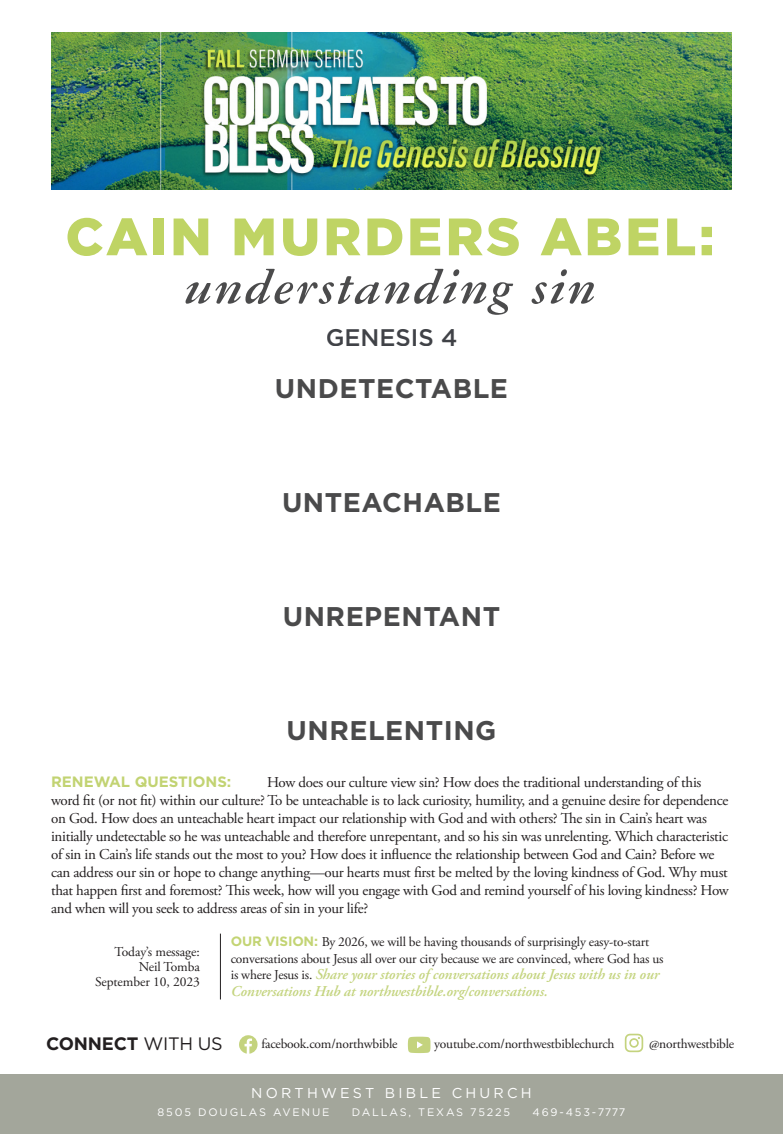
<style>
.page{position:relative;width:783px;height:1134px;background:#fff}
.page>*{position:absolute;margin:0;border:0;box-sizing:border-box;transform-origin:0 0}
.t1{font:900 52.5px "Gotham";letter-spacing:.06em;color:#bfd464}
.t2{font:italic 700 52.5px "Garamond Three";letter-spacing:.02em;color:#4b4b4c}
.t3{font:700 27px "Gotham";letter-spacing:.02em;color:#4a4a4b}
.t4{font:500 24px "Gotham";color:#404247}
.t5{font:700 18px "Gotham";letter-spacing:-.01em;color:#231f20}
.t6{font:15px/18px "Adobe Garamond Pro";letter-spacing:-.02em;color:#231f20}
.t7{font:italic 600 15px/16.5px "Adobe Garamond Pro";letter-spacing:-.005em;color:#c4d47f}
.t8{font:700 15px "Gotham";color:#c2d372}
.t9{font:14.25px "Gotham";letter-spacing:.225em;color:#fff}
.t10{font:13.5px/16.5px "Adobe Garamond Pro";letter-spacing:-.015em;color:#231f20}
.t11{font:10.95px "Gotham";letter-spacing:.17em;color:#fff}
.s1{font-family:"Gotham";font-weight:700;color:#c3d474}
.s2{font-weight:400;font-style:normal;font-size:13.5px;color:#231f20}
.s3{font-weight:400}
</style>
<div class="page">
<hr style="left:220px;top:934px;width:1px;height:65px;background:#231f20">
<svg style="left:408px;top:1037px;width:23px;height:16px"></svg>
<svg style="left:625px;top:1034px;width:18px;height:18px"></svg>
<svg style="left:239px;top:1035px;width:19px;height:19px"></svg>
<div style="left:0;top:1074px;width:783px;height:60px;background:#a3a69b"></div>
<img style="left:51px;top:32px;width:681px;height:157px">
<p class="t1" style="left:66px;top:206px;width:651px">CAIN MURDERS ABEL:</p>
<p class="t2" style="left:184px;top:259px;width:414px">understanding sin</p>
<h3 class="t4" style="left:326px;top:321px;width:133px">GENESIS 4</h3>
<p class="t3" style="left:275px;top:373px;width:235px">UNDETECTABLE</p>
<p class="t3" style="left:282px;top:487px;width:220px">UNTEACHABLE</p>
<p class="t3" style="left:283px;top:601px;width:219px">UNREPENTANT</p>
<p class="t3" style="left:287px;top:715px;width:211px">UNRELENTING</p>
<p class="t6" style="left:51px;top:774px;width:679px;text-indent:216px">How does our culture view sin? How does the traditional understanding of this word fit (or not fit) within our culture? To be unteachable is to lack curiosity, humility, and a genuine desire for dependence on God. How does an unteachable heart impact our relationship with God and with others? The sin in Cain’s heart was initially undetectable so he was unteachable and therefore unrepentant, and so his sin was unrelenting. Which characteristic of sin in Cain’s life stands out the most to you? How does it influence the relationship between God and Cain? Before we can address our sin or hope to change anything—our hearts must first be melted by the loving kindness of God. Why must that happen first and foremost? This week, how will you engage with God and remind yourself of his loving kindness? How and when will you seek to address areas of sin in your life?</p>
<p class="t8" style="left:51px;top:773px;width:182px">RENEWAL QUESTIONS:</p>
<p class="t10" style="left:114px;top:944px;width:87px">Today’s message:</p>
<p class="t10" style="left:139px;top:959px;width:63px">Neil Tomba</p>
<p class="t10" style="left:95px;top:974px;width:106px">September 10, 2023</p>
<p class="t10" style="left:231px;top:934px;width:434px"><span class="s1">OUR VISION:</span> By 2026, we will be having thousands of surprisingly easy-to-start conversations about Jesus all over our city because we are convinced, where God has us</p>
<p class="t7" style="left:231px;top:966px;width:430px"><span class="s2">is where Jesus is.</span> Share your stories of conversations about Jesus with us in our<br>Conversations Hub at northwestbible.org/conversations.</p>
<p class="t5" style="left:46px;top:1033px;width:178px">CONNECT <span class="s3">WITH US</span></p>
<p class="t10" style="left:261px;top:1036px;width:138px">facebook.com/northwbible</p>
<p class="t10" style="left:434px;top:1036px;width:182px">youtube.com/northwestbiblechurch</p>
<p class="t10" style="left:649px;top:1036px;width:87px">@northwestbible</p>
<p class="t9" style="left:251px;top:1086px;width:282px">NORTHWEST BIBLE CHURCH</p>
<p class="t11" style="left:158px;top:1106px;width:173px">8505 DOUGLAS AVENUE</p>
<p class="t11" style="left:352px;top:1106px;width:160px">DALLAS, TEXAS 75225</p>
<p class="t11" style="left:533px;top:1106px;width:94px">469-453-7777</p>
</div>
